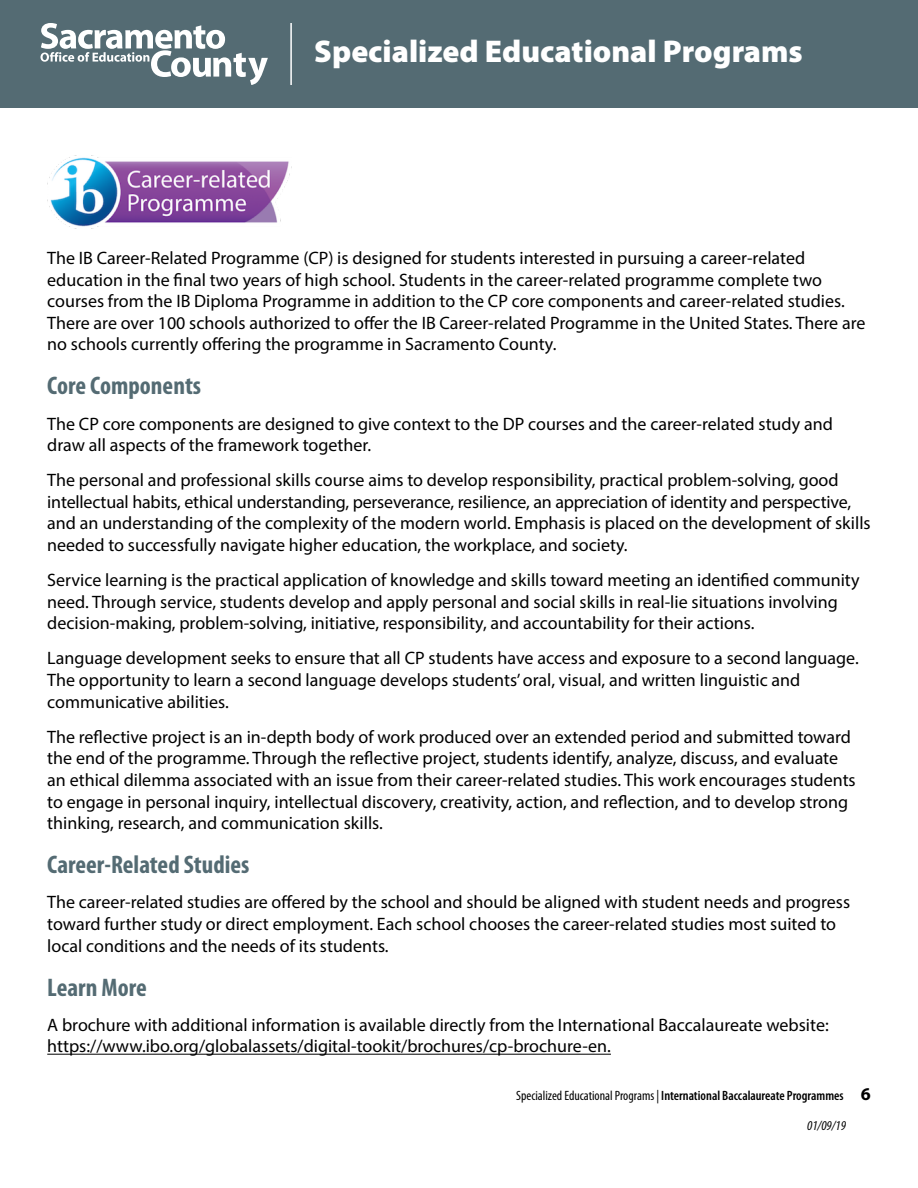
<style>
.page{position:relative;width:918px;height:1188px;background:#fff}
.page>*{position:absolute;margin:0;border:0;box-sizing:border-box;transform-origin:0 0}
.t1{font:900 31.5px "Myriad Pro";color:#fff}
.Subheading__H4{font:700 condensed 25.5px "Myriad Pro";color:#546b73}
.t2{font:18px/21.6px "Myriad Pro";color:#000}
.t3{font:600 condensed 13.5px "Myriad Pro";color:#000}
.t4{font:italic condensed 13.5px "Myriad Pro";color:#000}
.s1{font-weight:400}
.s2{font-weight:700;font-stretch:normal;font-size:18px}
</style>
<div class="page">
<div style="left:0;top:0;width:918px;height:108px;background:#546b73"></div>
<svg style="left:40px;top:23px;width:228px;height:62px"></svg>
<hr style="left:290px;top:23px;width:2px;height:62px;background:#fff">
<hr style="left:47px;top:1054px;width:564px;height:1px;background:#000">
<img style="left:47px;top:155px;width:243px;height:74px">
<h1 class="t1" style="left:314px;top:30px;width:490px">Specialized Educational Programs</h1>
<p class="t2" style="left:47px;top:247px;width:820px">The IB Career-Related Programme (CP) is designed for students interested in pursuing a career-related education in the final two years of high school. Students in the career-related programme complete two courses from the IB Diploma Programme in addition to the CP core components and career-related studies.<br>There are over 100 schools authorized to offer the IB Career-related Programme in the United States. There are no schools currently offering the programme in Sacramento County.</p>
<h4 class="Subheading__H4" style="left:47px;top:370px;width:155px">Core Components</h4>
<p class="t2" style="left:47px;top:412px;width:787px">The CP core components are designed to give context to the DP courses and the career-related study and draw all aspects of the framework together.</p>
<p class="t2" style="left:47px;top:469px;width:825px">The personal and professional skills course aims to develop responsibility, practical problem-solving, good intellectual habits, ethical understanding, perseverance, resilience, an appreciation of identity and perspective, and an understanding of the complexity of the modern world. Emphasis is placed on the development of skills needed to successfully navigate higher education, the workplace, and society.</p>
<p class="t2" style="left:47px;top:569px;width:814px">Service learning is the practical application of knowledge and skills toward meeting an identified community need. Through service, students develop and apply personal and social skills in real-lie situations involving decision-making, problem-solving, initiative, responsibility, and accountability for their actions.</p>
<p class="t2" style="left:47px;top:647px;width:813px">Language development seeks to ensure that all CP students have access and exposure to a second language.<br>The opportunity to learn a second language develops students’ oral, visual, and written linguistic and communicative abilities.</p>
<p class="t2" style="left:47px;top:726px;width:810px">The reflective project is an in-depth body of work produced over an extended period and submitted toward the end of the programme. Through the reflective project, students identify, analyze, discuss, and evaluate an ethical dilemma associated with an issue from their career-related studies. This work encourages students to engage in personal inquiry, intellectual discovery, creativity, action, and reflection, and to develop strong thinking, research, and communication skills.</p>
<p class="Subheading__H4" style="left:47px;top:849px;width:204px">Career-Related Studies</p>
<p class="t2" style="left:47px;top:891px;width:804px">The career-related studies are offered by the school and should be aligned with student needs and progress toward further study or direct employment. Each school chooses the career-related studies most suited to local conditions and the needs of its students.</p>
<h4 class="Subheading__H4" style="left:47px;top:971px;width:101px">Learn More</h4>
<p class="t2" style="left:47px;top:1014px;width:783px">A brochure with additional information is available directly from the International Baccalaureate website: https://www.ibo.org/globalassets/digital-tookit/brochures/cp-brochure-en.</p>
<p class="t3" style="left:516px;top:1087px;width:356px"><span class="s1">Specialized Educational Programs |</span> International Baccalaureate Programmes <span class="s2">6</span></p>
<p class="t4" style="left:807px;top:1117px;width:40px">01/09/19</p>
</div>
